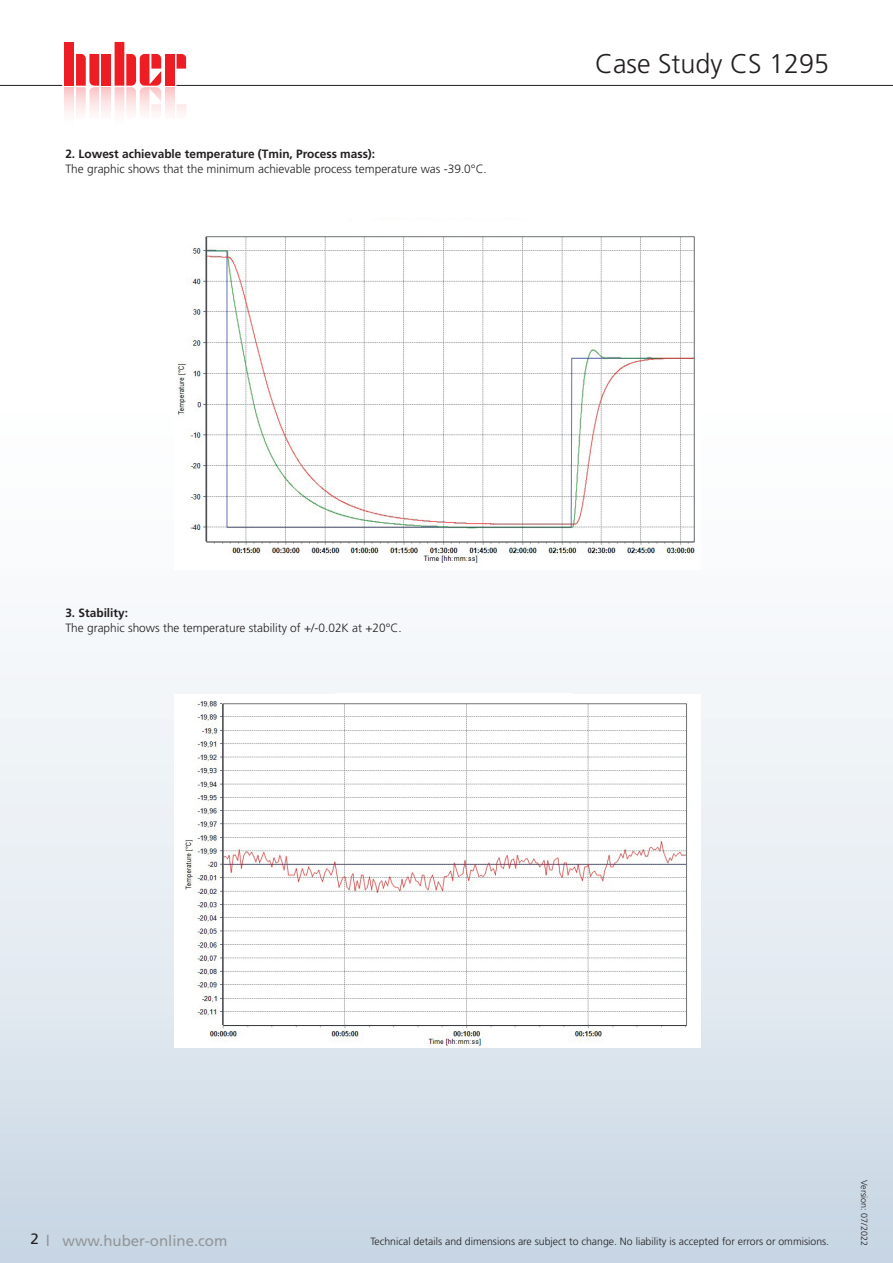
<style>
.page{position:relative;width:893px;height:1263px;background:#fff}
.page>*{position:absolute;margin:0;border:0;box-sizing:border-box;transform-origin:0 0}
.t1{font:300 27px "Frutiger LT Std";color:#231f20}
.t2{font:15px "Frutiger LT Std";color:#939598}
.t3{font:300 12px "Frutiger LT Std";color:#231f20}
.t4{font:700 12px "Frutiger LT Std";color:#231f20}
.t5{font:300 10.5px "Frutiger LT Std";color:#231f20}
.t6{font:300 9px "Frutiger LT Std";color:#231f20}
.s1{color:#231f20}
</style>
<div class="page">
<hr style="left:0;top:85px;width:893px;height:1px;background:#231f20">
<svg style="left:62px;top:42px;width:124px;height:71px"></svg>
<img style="left:177px;top:234px;width:519px;height:329px">
<img style="left:184px;top:700px;width:504px;height:347px">
<div style="left:335px;top:693px;width:237px;height:8px;background:#fff"></div>
<p class="t4" style="left:65px;top:146px;width:311px">2. Lowest achievable temperature (Tmin, Process mass):</p>
<p class="t3" style="left:65px;top:162px;width:423px">The graphic shows that the minimum achievable process temperature was -39.0°C.</p>
<h1 class="t1" style="left:595px;top:49px;width:236px">Case Study CS 1295</h1>
<p class="t4" style="left:65px;top:606px;width:64px">3. Stability:</p>
<p class="t3" style="left:65px;top:621px;width:338px">The graphic shows the temperature stability of +/-0.02K at +20°C.</p>
<p class="t2" style="left:31px;top:1231px;width:198px"><span class="s1">2</span> l www.huber-online.com</p>
<p class="t5" style="left:370px;top:1236px;width:460px">Technical details and dimensions are subject to change. No liability is accepted for errors or ommisions.</p>
<p class="t6" style="left:869px;top:1180px;width:67px;rotate:90deg">Version: 07/2022</p>
</div>
